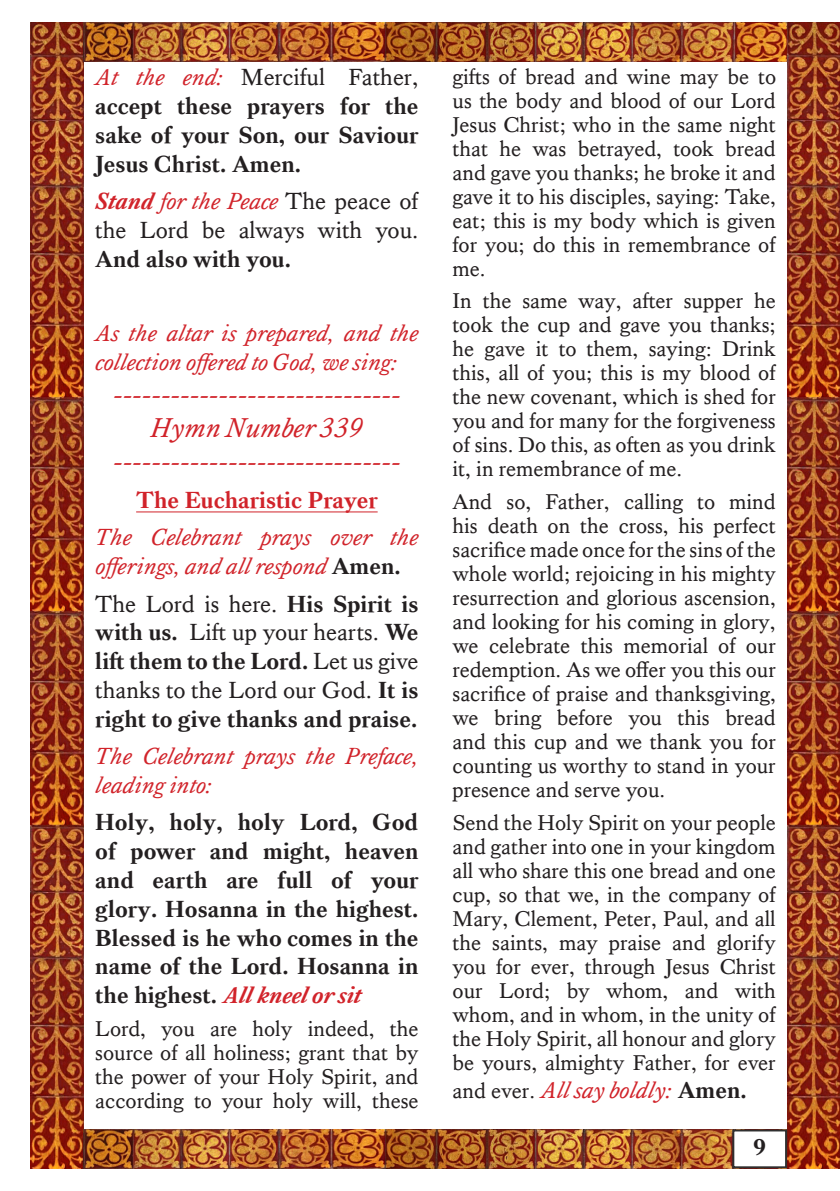
<style>
.page{position:relative;width:840px;height:1191px;background:#fff}
.page>*{position:absolute;margin:0;border:0;box-sizing:border-box;transform-origin:0 0}
.t1{font:italic 28px/33.6px "Kings Caslon";color:#d1232a;text-align:center}
.t2{font:700 24px/28.8px "Kings Caslon";color:#231f20;text-align:justify}
.t3{font:italic 24px/28.8px "Kings Caslon";color:#d1232a}
.t4{font:24px/28.8px "Kings Caslon";color:#231f20;text-align:justify}
.t5{font:700 24px "Kings Caslon";color:#d1232a}
.t6{font:22px/24px "Kings Caslon";color:#231f20;text-align:justify}
.s1{font-weight:400;font-style:italic;color:#d1232a}
.s2{font-weight:400}
.s3{font-weight:700;font-style:italic;color:#d1232a}
.s4{font-style:italic;color:#d1232a}
.s5{font-weight:700}
.s6{font-weight:700;font-style:normal;color:#231f20}
.s7{font-style:normal;font-size:22px;color:#231f20}
</style>
<div class="page">
<hr style="left:136px;top:511px;width:241px;height:1px;background:#d1232a">
<img style="left:31px;top:23px;width:53px;height:1145px">
<img style="left:84px;top:23px;width:702px;height:38px">
<img style="left:84px;top:1129px;width:648px;height:39px">
<img style="left:786px;top:23px;width:53px;height:1145px">
<div style="left:732px;top:1129px;width:54px;height:39px;background:#fff;border:2px solid #303030"></div>
<p class="t2" style="left:95px;top:63px;width:325px"><span class="s1">At the end:</span> <span class="s2">Merciful Father, </span>accept these prayers for the sake of your Son, our Saviour Jesus Christ. Amen.</p>
<p class="t4" style="left:95px;top:186px;width:324px"><span class="s3">Stand</span> <span class="s4">for the Peace</span> The peace of the Lord be always with you.<br><span class="s5">And also with you.</span></p>
<p class="t3" style="left:95px;top:319px;width:324px">As the altar is prepared, and the collection offered to God, we sing:</p>
<p class="t1" style="left:113px;top:377px;width:289px">------------------------------<br>Hymn Number 339</p>
<p class="t1" style="left:113px;top:445px;width:289px">------------------------------</p>
<p class="t5" style="left:136px;top:486px;width:243px">The Eucharistic Prayer</p>
<p class="t3" style="left:95px;top:523px;width:324px">The Celebrant prays over the offerings, and all respond <span class="s6">Amen.</span></p>
<p class="t2" style="left:95px;top:589px;width:324px"><span class="s2">The Lord is here.</span> His Spirit is with us. <span class="s2">Lift up your hearts.</span> We lift them to the Lord. <span class="s2">Let us give thanks to the Lord our God.</span> It is right to give thanks and praise.</p>
<p class="t3" style="left:95px;top:742px;width:324px">The Celebrant prays the Preface, leading into:</p>
<p class="t2" style="left:95px;top:807px;width:325px">Holy, holy, holy Lord, God of power and might, heaven and earth are full of your glory. Hosanna in the highest.<br>Blessed is he who comes in the name of the Lord. Hosanna in the highest. <span class="s4">All kneel or sit</span></p>
<p class="t6" style="left:95px;top:1016px;width:324px">Lord, you are holy indeed, the source of all holiness; grant that by the power of your Holy Spirit, and according to your holy will, these</p>
<p class="t6" style="left:452px;top:64px;width:325px">gifts of bread and wine may be to us the body and blood of our Lord Jesus Christ; who in the same night that he was betrayed, took bread and gave you thanks; he broke it and gave it to his disciples, saying: Take, eat; this is my body which is given for you; do this in remembrance of me.</p>
<p class="t6" style="left:452px;top:289px;width:325px">In the same way, after supper he took the cup and gave you thanks; he gave it to them, saying: Drink this, all of you; this is my blood of the new covenant, which is shed for you and for many for the forgiveness of sins. Do this, as often as you drink it, in remembrance of me.</p>
<p class="t6" style="left:452px;top:489px;width:325px">And so, Father, calling to mind his death on the cross, his perfect sacrifice made once for the sins of the whole world; rejoicing in his mighty resurrection and glorious ascension, and looking for his coming in glory, we celebrate this memorial of our redemption. As we offer you this our sacrifice of praise and thanksgiving, we bring before you this bread and this cup and we thank you for counting us worthy to stand in your presence and serve you.</p>
<p class="t6" style="left:452px;top:810px;width:325px">Send the Holy Spirit on your people and gather into one in your kingdom all who share this one bread and one cup, so that we, in the company of Mary, Clement, Peter, Paul, and all the saints, may praise and glorify you for ever, through Jesus Christ our Lord; by whom, and with whom, and in whom, in the unity of the Holy Spirit, all honour and glory be yours, almighty Father, for ever</p>
<p class="t3" style="left:452px;top:1076px;width:295px"><span class="s7">and ever.</span> All say boldly: <span class="s6">Amen.</span></p>
<p class="t2" style="left:753px;top:1132px;width:14px">9</p>
</div>
